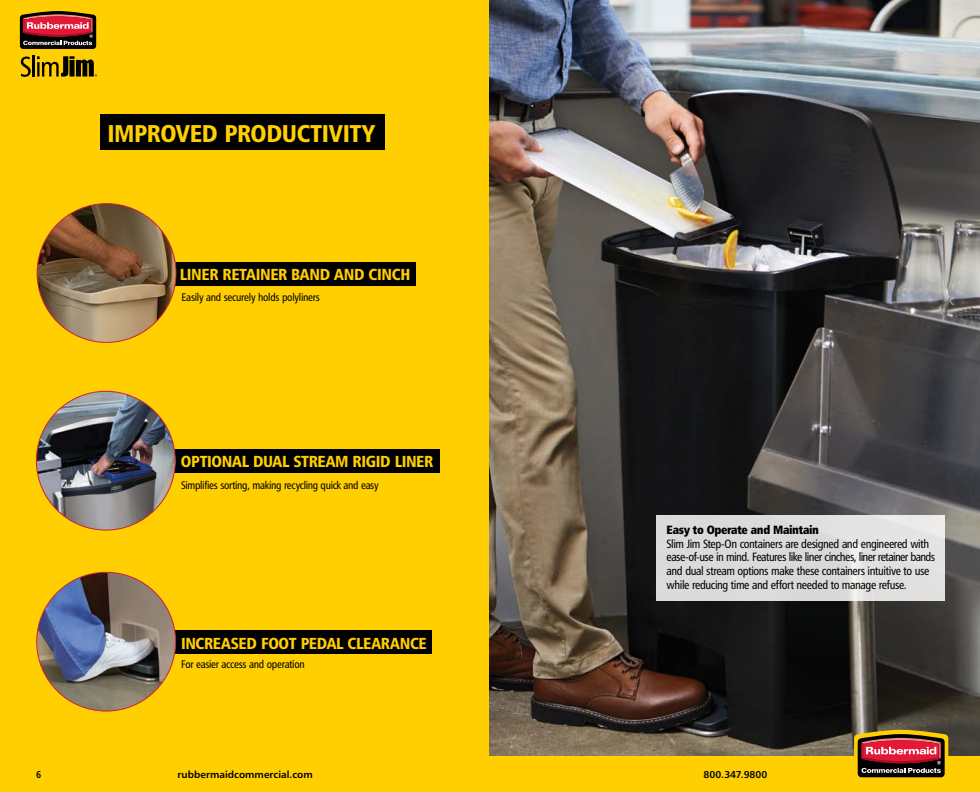
<style>
.page{position:relative;width:980px;height:792px;background:#fff}
.page>*{position:absolute;margin:0;border:0;box-sizing:border-box;transform-origin:0 0}
.t1{font:24.3px "Humanist 777 BT Black Condensed B";letter-spacing:-.015em;color:#ffcf01}
.t2{font:16px "Humanist 777 BT Black Condensed B";letter-spacing:-.025em;color:#ffcf01}
.t3{font:12px/13.9px "Humanist 777 BT Roman Condensed B";letter-spacing:-.035em;color:#000}
.t4{font:12px "Humanist 777 BT Extra Black Cond B";letter-spacing:-.03em;color:#000}
.t5{font:11px "Humanist 777 BT Roman Condensed B";letter-spacing:-.025em;color:#000}
.t6{font:10px "Humanist 777 BT Bold B";color:#000}
.t7{font:10px "Humanist 777 BT Bold Condensed B";color:#000}
</style>
<div class="page">
<div style="left:0;top:0;width:490px;height:792px;background:#ffcf01"></div>
<img style="left:490px;top:0;width:489px;height:756px">
<div style="left:0;top:756px;width:979px;height:36px;background:#ffcf01"></div>
<div style="left:100px;top:114px;width:285px;height:36px;background:#000"></div>
<div style="left:151px;top:449px;width:288px;height:23px;background:#000"></div>
<img style="left:36px;top:391px;width:139px;height:139px;border-radius:69px">
<svg style="left:19px;top:11px;width:78px;height:66px"></svg>
<svg style="left:853px;top:730px;width:95px;height:48px;background:#924c31"></svg>
<div style="left:141px;top:631px;width:290px;height:23px;background:#000"></div>
<img style="left:37px;top:572px;width:138px;height:139px;border-radius:69px">
<div style="left:163px;top:262px;width:252px;height:24px;background:#000"></div>
<img style="left:37px;top:204px;width:139px;height:138px;border-radius:69px">
<div style="left:656px;top:516px;width:288px;height:85px;background:#dbdbdb"></div>
<h1 class="t1" style="left:107px;top:118px;width:269px">IMPROVED PRODUCTIVITY</h1>
<h2 class="t2" style="left:180px;top:264px;width:232px">LINER RETAINER BAND AND CINCH</h2>
<p class="t5" style="left:181px;top:290px;width:140px">Easily and securely holds polyliners</p>
<h2 class="t2" style="left:181px;top:451px;width:254px">OPTIONAL DUAL STREAM RIGID LINER</h2>
<p class="t5" style="left:181px;top:478px;width:199px">Simplifies sorting, making recycling quick and easy</p>
<h2 class="t2" style="left:181px;top:633px;width:247px">INCREASED FOOT PEDAL CLEARANCE</h2>
<p class="t5" style="left:181px;top:657px;width:125px">For easier access and operation</p>
<p class="t4" style="left:666px;top:522px;width:154px">Easy to Operate and Maintain</p>
<p class="t3" style="left:666px;top:536px;width:270px">Slim Jim Step-On containers are designed and engineered with ease-of-use in mind. Features like liner cinches, liner retainer bands and dual stream options make these containers intuitive to use while reducing time and effort needed to manage refuse.</p>
<p class="t7" style="left:36px;top:769px;width:7px">6</p>
<p class="t6" style="left:177px;top:768px;width:137px">rubbermaidcommercial.com</p>
<p class="t6" style="left:703px;top:768px;width:66px">800.347.9800</p>
</div>
